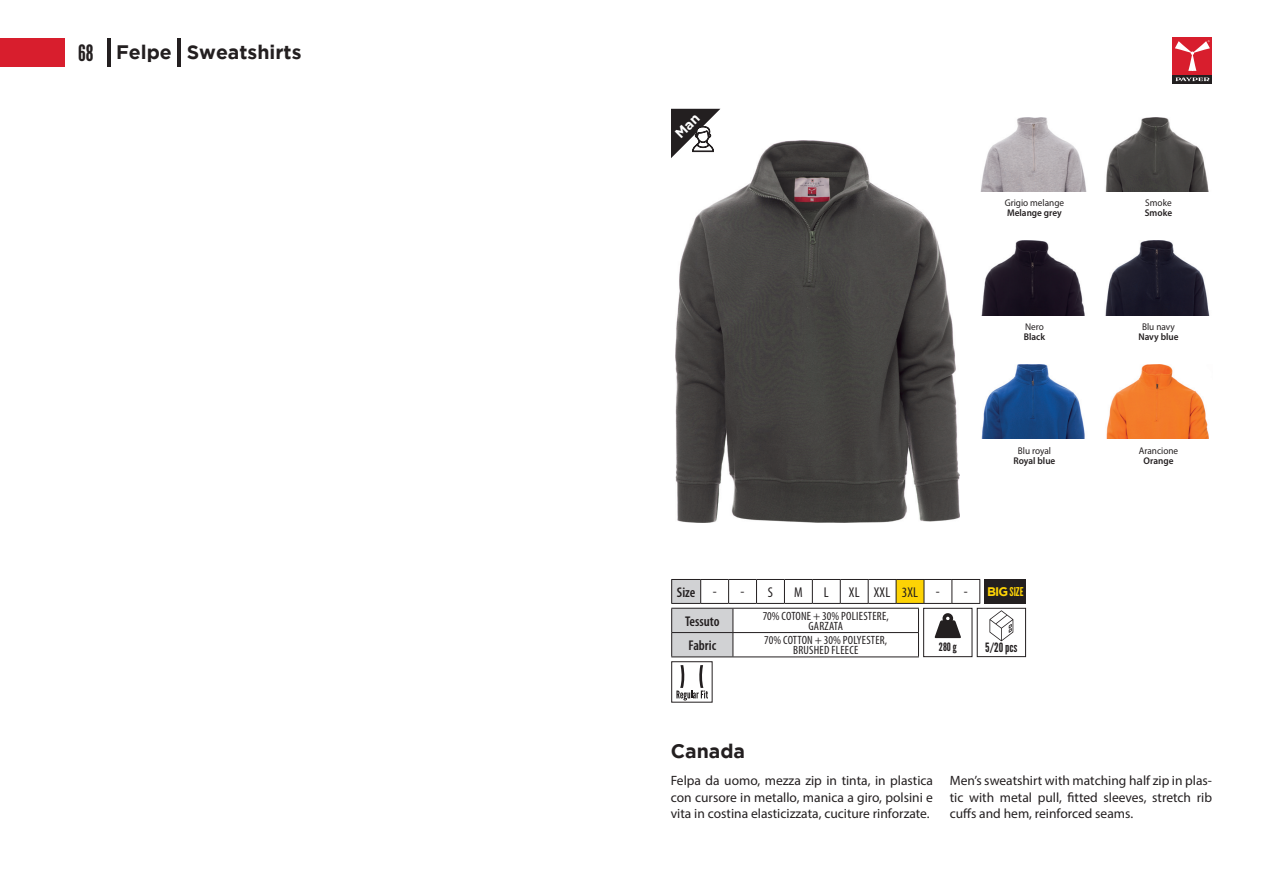
<style>
.page{position:relative;width:1263px;height:893px;background:#fff}
.page>*{position:absolute;margin:0;border:0;box-sizing:border-box;transform-origin:0 0}
.Head_Testo{font:700 19.5px "Gotham";color:#231f20}
.Dato_Taglia{font:condensed 14.25px "Myriad Pro";letter-spacing:.02em;color:#231f20}
.Intestazione_Dato{font:600 condensed 14.1px "Myriad Pro";color:#231f20}
.Testo{font:13.5px/16.5px "Myriad Pro";color:#231f20;text-align:justify}
.Testo_EN{font:13.5px/16.5px "Myriad Pro";color:#231f20;text-align:justify}
.t1{font:12.75px "League Gothic";color:#231f20}
.t2{font:12.15px "League Gothic";color:#fdd305}
.Dato_Tessuto{font:condensed 12px "Myriad Pro";letter-spacing:.02em;color:#231f20}
.t3{font:11.55px "League Gothic";color:#231f20}
.Colore_Soggetto{font:9.75px "Myriad Pro";color:#231f20;scale:.95 1}
.Colore_Soggetto-2{font:600 9.75px "Myriad Pro";color:#231f20;scale:.95 1}
.s1{font-family:"League Gothic";font-weight:400;font-size:22.5px}
.s2{font-family:"Gotham";font-weight:700;font-size:12.45px}
</style>
<div class="page">
<img style="left:675px;top:141px;width:284px;height:381px">
<img style="left:981px;top:117px;width:106px;height:74px">
<img style="left:981px;top:365px;width:104px;height:74px">
<img style="left:1106px;top:365px;width:103px;height:74px">
<img style="left:1105px;top:117px;width:104px;height:74px">
<img style="left:981px;top:241px;width:104px;height:74px">
<img style="left:1105px;top:241px;width:105px;height:74px">
<div style="left:977px;top:608px;width:49px;height:49px;border:1px solid #231f20"></div>
<svg style="left:989px;top:610px;width:24px;height:31px"></svg>
<div style="left:984px;top:579px;width:42px;height:25px;background:#231f20"></div>
<svg style="left:671px;top:579px;width:309px;height:78px"></svg>
<div style="left:671px;top:661px;width:41px;height:42px;border:1px solid #231f20"></div>
<svg style="left:676px;top:665px;width:32px;height:35px"></svg>
<div style="left:0;top:39px;width:65px;height:28px;background:#d81e2d"></div>
<hr style="left:107px;top:39px;width:3px;height:28px;background:#231f20">
<hr style="left:178px;top:39px;width:3px;height:28px;background:#231f20">
<div style="left:1173px;top:75px;width:39px;height:9px;background:#231f20"></div>
<svg style="left:1175px;top:77px;width:34px;height:4px"></svg>
<div style="left:1173px;top:37px;width:39px;height:38px;background:#d81e2d"></div>
<svg style="left:1175px;top:40px;width:35px;height:31px"></svg>
<svg style="left:671px;top:109px;width:49px;height:49px"></svg>
<h1 class="Head_Testo" style="left:78px;top:41px;width:225px"><span class="s1">68</span> Felpe Sweatshirts</h1>
<p class="Colore_Soggetto" style="left:1005px;top:197px;width:64px">Grigio melange</p>
<p class="Colore_Soggetto-2" style="left:1007px;top:207px;width:59px">Melange grey</p>
<p class="Colore_Soggetto" style="left:1025px;top:321px;width:21px">Nero</p>
<p class="Colore_Soggetto-2" style="left:1024px;top:330px;width:24px">Black</p>
<p class="Colore_Soggetto" style="left:1018px;top:444px;width:36px">Blu royal</p>
<p class="Colore_Soggetto-2" style="left:1013px;top:454px;width:46px">Royal blue</p>
<p class="Intestazione_Dato" style="left:677px;top:584px;width:20px">Size</p>
<p class="Dato_Taglia" style="left:713px;top:583px;width:5px">-</p>
<p class="Dato_Taglia" style="left:741px;top:583px;width:5px">-</p>
<p class="Dato_Taglia" style="left:768px;top:583px;width:7px">S</p>
<p class="Dato_Taglia" style="left:794px;top:583px;width:10px">M</p>
<p class="Dato_Taglia" style="left:824px;top:583px;width:6px">L</p>
<p class="Dato_Taglia" style="left:849px;top:583px;width:12px">XL</p>
<p class="Dato_Taglia" style="left:874px;top:583px;width:18px">XXL</p>
<p class="Dato_Taglia" style="left:902px;top:583px;width:18px">3XL</p>
<p class="Dato_Taglia" style="left:936px;top:583px;width:5px">-</p>
<p class="Dato_Taglia" style="left:964px;top:583px;width:5px">-</p>
<p class="t2" style="left:987px;top:584px;width:38px"><span class="s2">BIG</span>SIZE</p>
<p class="Intestazione_Dato" style="left:685px;top:613px;width:36px">Tessuto</p>
<p class="Dato_Tessuto" style="left:763px;top:609px;width:128px">70% COTONE + 30% POLIESTERE,</p>
<p class="Dato_Tessuto" style="left:808px;top:619px;width:36px">GARZATA</p>
<p class="Intestazione_Dato" style="left:688px;top:638px;width:29px">Fabric</p>
<p class="Dato_Tessuto" style="left:764px;top:633px;width:125px">70% COTTON + 30% POLYESTER,</p>
<p class="Dato_Tessuto" style="left:793px;top:643px;width:67px">BRUSHED FLEECE</p>
<p class="t3" style="left:939px;top:640px;width:19px">280 g</p>
<p class="t1" style="left:985px;top:640px;width:34px">5/20 pcs</p>
<p class="Colore_Soggetto" style="left:1145px;top:197px;width:29px">Smoke</p>
<p class="Colore_Soggetto-2" style="left:1145px;top:207px;width:30px">Smoke</p>
<p class="Colore_Soggetto" style="left:1142px;top:321px;width:36px">Blu navy</p>
<p class="Colore_Soggetto-2" style="left:1138px;top:330px;width:44px">Navy blue</p>
<p class="Colore_Soggetto" style="left:1139px;top:444px;width:43px">Arancione</p>
<p class="Colore_Soggetto-2" style="left:1143px;top:454px;width:33px">Orange</p>
<p class="Head_Testo" style="left:671px;top:740px;width:76px">Canada</p>
<p class="Testo" style="left:671px;top:772px;width:264px">Felpa da uomo, mezza zip in tinta, in plastica con cursore in metallo, manica a giro, polsini e vita in costina elasticizzata, cuciture rinforzate.</p>
<p class="Testo_EN" style="left:950px;top:772px;width:264px">Men’s sweatshirt with matching half zip in plas&shy;tic with metal pull, fitted sleeves, stretch rib cuffs and hem, reinforced seams.</p>
</div>
